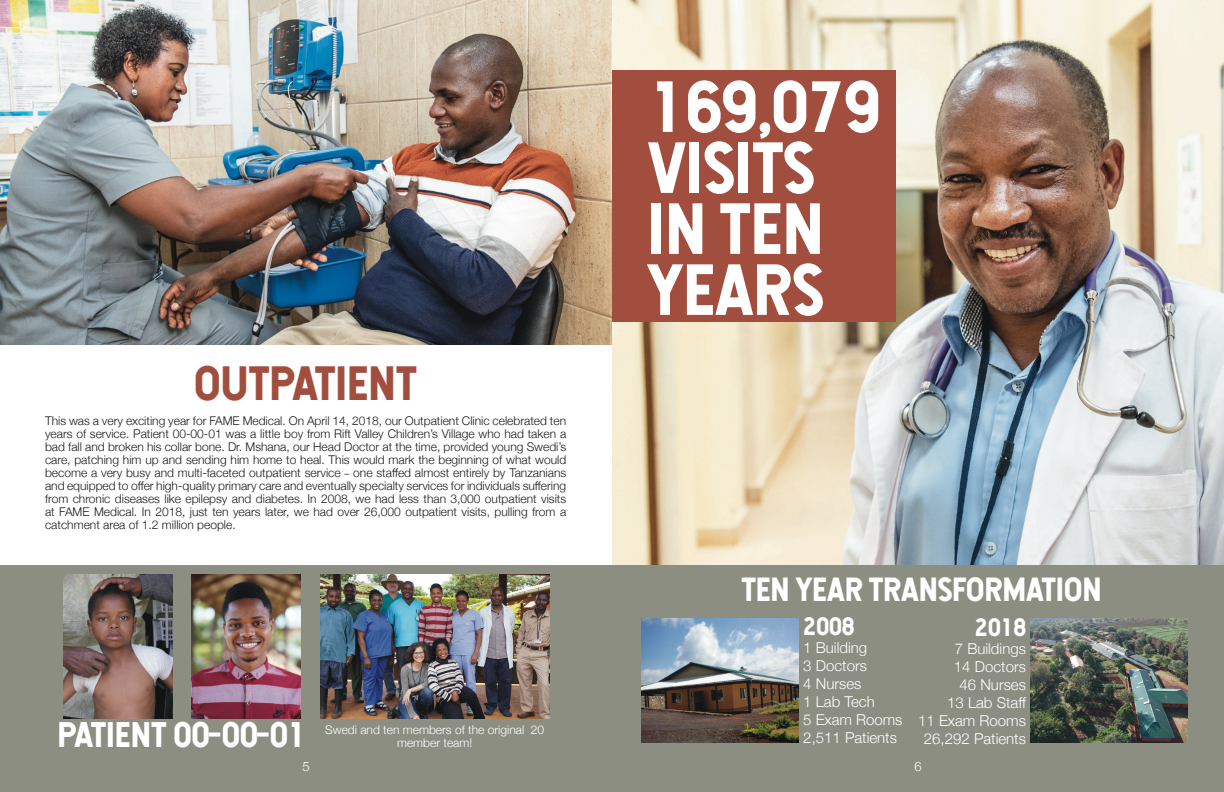
<style>
.page{position:relative;width:1224px;height:792px;background:#fff}
.page>*{position:absolute;margin:0;border:0;box-sizing:border-box;transform-origin:0 0}
.t1{font:69px/61px "Hansief";color:#fff}
.t2{font:46px "Hansief";color:#a14e3f}
.t3{font:34px "Hansief";color:#fff}
.t4{font:32px "Hansief";color:#fff}
.t5{font:24px "Hansief";color:#fff}
.t6{font:300 15px/18px "Helvetica Neue";color:#fff}
.t7{font:300 13px "Helvetica Neue";color:#fff}
.t8{font:300 12px/13px "Helvetica Neue";color:#1a1a1a;text-align:justify}
.t9{font:300 12px/13px "Helvetica Neue";color:#fff;text-align:center}
.s1{font-size:10px}
</style>
<div class="page">
<img style="left:612px;top:0;width:612px;height:565px">
<img style="left:0;top:0;width:612px;height:345px">
<div style="left:0;top:565px;width:1224px;height:227px;background:#8c8e82"></div>
<img style="left:642px;top:619px;width:156px;height:124px">
<img style="left:1031px;top:619px;width:157px;height:124px">
<img style="left:64px;top:574px;width:108px;height:144px">
<img style="left:192px;top:574px;width:108px;height:144px">
<img style="left:320px;top:574px;width:229px;height:144px">
<div style="left:612px;top:70px;width:283px;height:252px;background:#a14e3f"></div>
<h2 class="t2" style="left:195px;top:354px;width:224px">OUTPATIENT</h2>
<p class="t8" style="left:45px;top:414px;width:523px">This was a very exciting year for FAME Medical. On April 14, 2018, our Outpatient Clinic celebrated ten years of service. Patient 00-00-01 was a little boy from Rift Valley Children’s Village who had taken a bad fall and broken his collar bone. Dr. Mshana, our Head Doctor at the time, provided young Swedi’s care, patching him up and sending him home to heal. This would mark the beginning of what would become a very busy and multi-faceted outpatient service <span class="s1">–</span> one staffed almost entirely by Tanzanians and equipped to offer high-quality primary care and eventually specialty services for individuals suffering from chronic diseases like epilepsy and diabetes. In 2008, we had less than 3,000 outpatient visits at FAME Medical. In 2018, just ten years later, we had over 26,000 outpatient visits, pulling from a catchment area of 1.2 million people.</p>
<h1 class="t1" style="left:648px;top:75px;width:234px">169,079<br>VISITS<br>IN TEN<br>YEARS</h1>
<h3 class="t4" style="left:742px;top:569px;width:362px">TEN YEAR TRANSFORMATION</h3>
<h3 class="t5" style="left:803px;top:611px;width:52px">2008</h3>
<p class="t6" style="left:803px;top:637px;width:101px">1 Building<br>3 Doctors<br>4 Nurses<br>1 Lab Tech<br>5 Exam Rooms<br>2,511 Patients</p>
<h3 class="t5" style="left:975px;top:612px;width:52px">2018</h3>
<p class="t6" style="left:918px;top:639px;width:109px;text-align:right">7 Buildings<br>14 Doctors<br>46 Nurses<br>13 Lab Staff<br>11 Exam Rooms</p>
<h3 class="t3" style="left:58px;top:713px;width:249px">PATIENT 00-00-01</h3>
<p class="t6" style="left:924px;top:729px;width:103px">26,292 Patients</p>
<p class="t9" style="left:325px;top:723px;width:220px">Swedi and ten members of the original 20 member team!</p>
<p class="t7" style="left:302px;top:756px;width:9px">5</p>
<p class="t7" style="left:914px;top:756px;width:9px">6</p>
</div>
